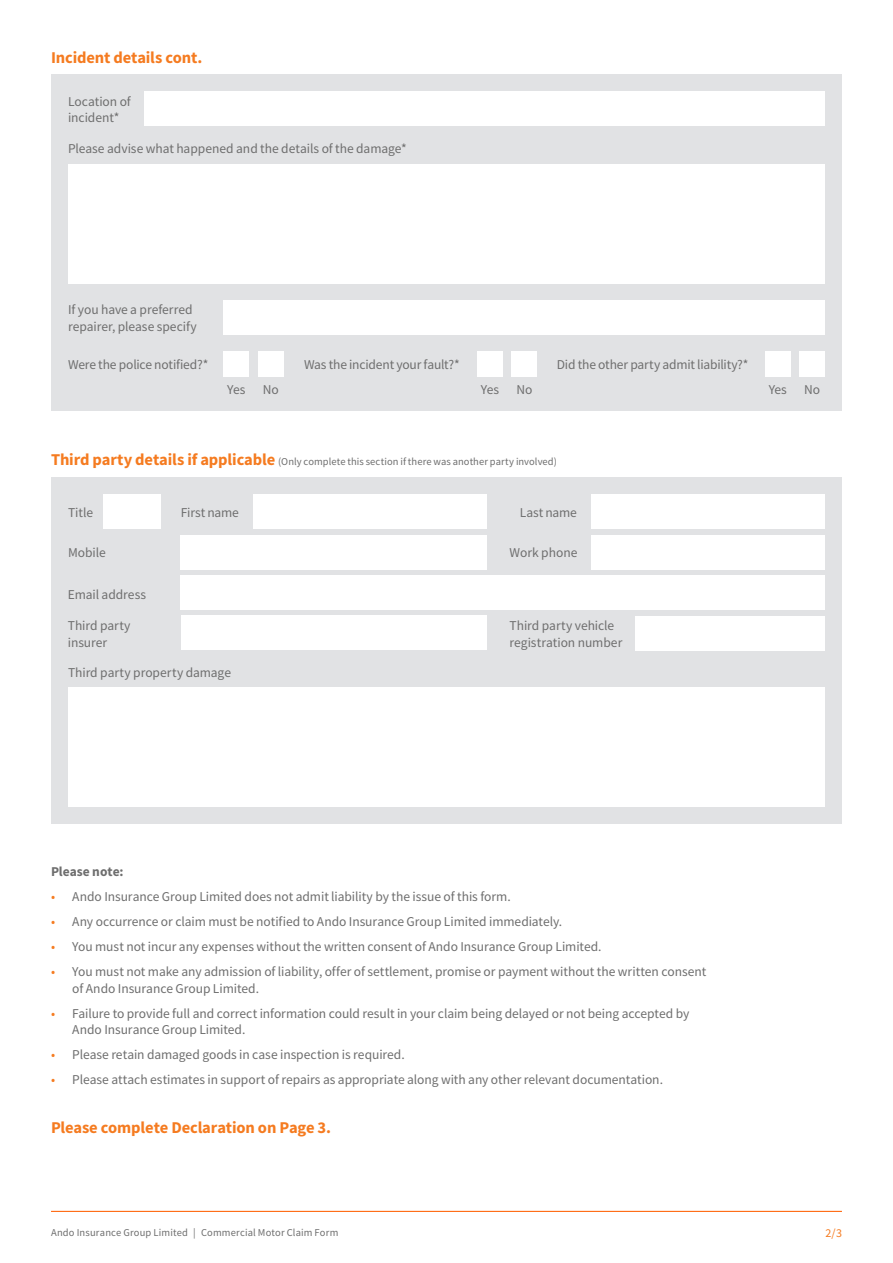
<style>
.page{position:relative;width:893px;height:1263px;background:#fff}
.page>*{position:absolute;margin:0;border:0;box-sizing:border-box;transform-origin:0 0}
.heading2{font:700 16.5px "Source Sans Pro";letter-spacing:-.01em;color:#f57b20}
.body-copy{font:13.5px/16.5px "Source Sans Pro";letter-spacing:-.005em;color:#6e6e6e}
.body-copy-2{font:700 13.5px "Source Sans Pro";color:#6e6e6e}
.t1{font:12px "Source Sans Pro";color:#f57b20}
.heading2-2{font:10.5px "Source Sans Pro";letter-spacing:.01em;color:#6e6e6e}
.s1{font-weight:700;font-size:16.5px;color:#f57b20}
.s2{color:#f57b20}
</style>
<div class="page">
<div style="left:51px;top:75px;width:791px;height:336px;background:#e1e2e4"></div>
<div style="left:51px;top:478px;width:791px;height:346px;background:#e1e2e4"></div>
<div style="left:68px;top:164px;width:757px;height:119px;background:#fff"></div>
<div style="left:68px;top:688px;width:757px;height:119px;background:#fff"></div>
<div style="left:181px;top:616px;width:305px;height:34px;background:#fff"></div>
<div style="left:181px;top:575px;width:644px;height:35px;background:#fff"></div>
<div style="left:181px;top:535px;width:306px;height:34px;background:#fff"></div>
<div style="left:591px;top:535px;width:234px;height:34px;background:#fff"></div>
<div style="left:635px;top:616px;width:190px;height:34px;background:#fff"></div>
<div style="left:145px;top:92px;width:680px;height:34px;background:#fff"></div>
<div style="left:224px;top:300px;width:601px;height:34px;background:#fff"></div>
<div style="left:104px;top:495px;width:57px;height:34px;background:#fff"></div>
<div style="left:253px;top:495px;width:234px;height:34px;background:#fff"></div>
<div style="left:591px;top:495px;width:234px;height:34px;background:#fff"></div>
<div style="left:223px;top:351px;width:26px;height:26px;background:#fff"></div>
<div style="left:477px;top:351px;width:26px;height:26px;background:#fff"></div>
<div style="left:765px;top:351px;width:25px;height:26px;background:#fff"></div>
<div style="left:258px;top:351px;width:26px;height:26px;background:#fff"></div>
<div style="left:512px;top:351px;width:25px;height:26px;background:#fff"></div>
<div style="left:799px;top:351px;width:26px;height:26px;background:#fff"></div>
<hr style="left:51px;top:1211px;width:791px;height:1px;background:#ff6a13">
<p class="heading2" style="left:51px;top:47px;width:153px">Incident details cont.</p>
<p class="body-copy" style="left:68px;top:93px;width:64px">Location of incident*</p>
<p class="body-copy" style="left:68px;top:140px;width:340px">Please advise what happened and the details of the damage*</p>
<p class="body-copy" style="left:68px;top:301px;width:130px">If you have a preferred repairer, please specify</p>
<p class="body-copy" style="left:68px;top:356px;width:142px">Were the police notified?*</p>
<p class="body-copy" style="left:304px;top:356px;width:157px">Was the incident your fault?*</p>
<p class="body-copy" style="left:557px;top:356px;width:193px">Did the other party admit liability?*</p>
<p class="body-copy" style="left:227px;top:381px;width:20px">Yes</p>
<p class="body-copy" style="left:263px;top:381px;width:18px">No</p>
<p class="body-copy" style="left:481px;top:381px;width:20px">Yes</p>
<p class="body-copy" style="left:516px;top:381px;width:18px">No</p>
<p class="body-copy" style="left:769px;top:381px;width:20px">Yes</p>
<p class="body-copy" style="left:804px;top:381px;width:18px">No</p>
<p class="heading2-2" style="left:51px;top:455px;width:507px"><span class="s1">Third party details if applicable</span> (Only complete this section if there was another party involved)</p>
<p class="body-copy" style="left:68px;top:504px;width:27px">Title</p>
<p class="body-copy" style="left:181px;top:504px;width:60px">First name</p>
<p class="body-copy" style="left:520px;top:504px;width:59px">Last name</p>
<p class="body-copy" style="left:68px;top:544px;width:39px">Mobile</p>
<p class="body-copy" style="left:510px;top:544px;width:69px">Work phone</p>
<p class="body-copy" style="left:68px;top:586px;width:80px">Email address</p>
<p class="body-copy" style="left:68px;top:617px;width:64px">Third party insurer</p>
<p class="body-copy" style="left:68px;top:665px;width:164px">Third party property damage</p>
<p class="body-copy" style="left:510px;top:617px;width:114px">Third party vehicle registration number</p>
<p class="body-copy-2" style="left:51px;top:863px;width:74px">Please note:</p>
<p class="body-copy" style="left:51px;top:889px;width:461px"><span class="s2">•</span> Ando Insurance Group Limited does not admit liability by the issue of this form.</p>
<p class="body-copy" style="left:51px;top:914px;width:513px"><span class="s2">•</span> Any occurrence or claim must be notified to Ando Insurance Group Limited immediately.</p>
<p class="body-copy" style="left:51px;top:939px;width:552px"><span class="s2">•</span> You must not incur any expenses without the written consent of Ando Insurance Group Limited.</p>
<p class="body-copy" style="left:72px;top:964px;width:636px;text-indent:-21px"><span class="s2">•</span> You must not make any admission of liability, offer of settlement, promise or payment without the written consent of Ando Insurance Group Limited.</p>
<p class="body-copy" style="left:72px;top:1005px;width:619px;text-indent:-21px"><span class="s2">•</span> Failure to provide full and correct information could result in your claim being delayed or not being accepted by<br>Ando Insurance Group Limited.</p>
<p class="body-copy" style="left:51px;top:1047px;width:355px"><span class="s2">•</span> Please retain damaged goods in case inspection is required.</p>
<p class="body-copy" style="left:51px;top:1072px;width:613px"><span class="s2">•</span> Please attach estimates in support of repairs as appropriate along with any other relevant documentation.</p>
<p class="heading2" style="left:51px;top:1116px;width:282px">Please complete Declaration on Page 3.</p>
<p class="heading2-2" style="left:51px;top:1226px;width:289px">Ando Insurance Group Limited | Commercial Motor Claim Form</p>
<p class="t1" style="left:825px;top:1226px;width:18px">2/3</p>
</div>
